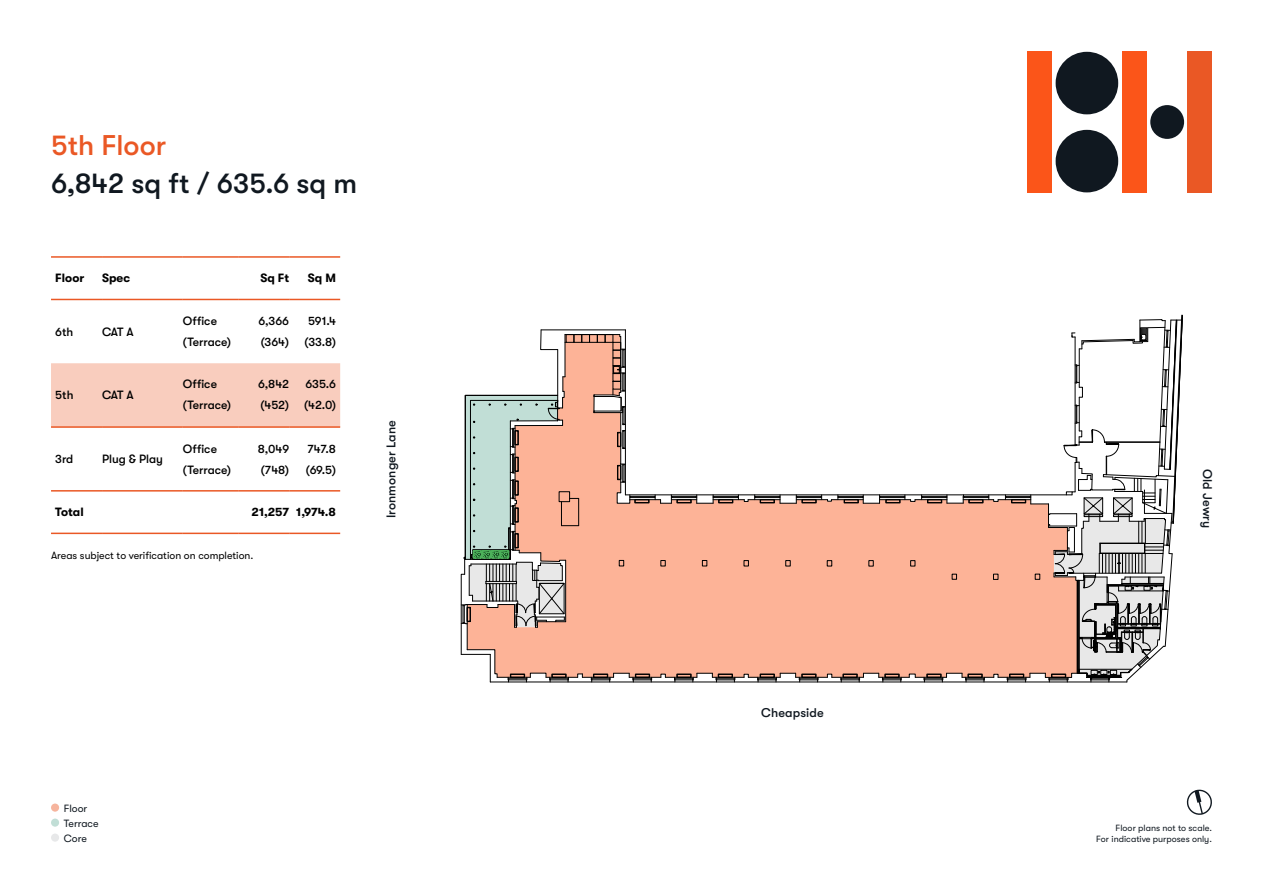
<style>
.page{position:relative;width:1263px;height:893px;background:#fff}
.page>*{position:absolute;margin:0;border:0;box-sizing:border-box;transform-origin:0 0}
.t1{font:500 28.5px "GT Walsheim";color:#101820}
.t2{font:500 28.5px "GT Walsheim";color:#ea5825}
.t3{font:500 12.6px "GT Walsheim";letter-spacing:.01em;color:#101820}
.t4{font:500 12px/21px "GT Walsheim";color:#000}
.t5{font:700 12px "GT Walsheim";color:#000}
.t6{font:10.5px "GT Walsheim";color:#000}
.t7{font:10.5px/15px "GT Walsheim";color:#101820}
.t8{font:9px/10.5px "GT Walsheim";color:#101820;text-align:right}
</style>
<div class="page">
<svg style="left:1186px;top:789px;width:26px;height:26px"></svg>
<div style="left:51px;top:803px;width:8px;height:9px;background:#f6b49d;border-radius:50%"></div>
<div style="left:51px;top:818px;width:8px;height:9px;background:#c1ded6;border-radius:50%"></div>
<div style="left:51px;top:833px;width:8px;height:9px;background:#e7e8e9;border-radius:50%"></div>
<div style="left:1027px;top:51px;width:24px;height:142px;background:#fb5519"></div>
<div style="left:1122px;top:51px;width:24px;height:142px;background:#fb5519"></div>
<div style="left:1188px;top:51px;width:24px;height:142px;background:#ea5825"></div>
<div style="left:1055px;top:52px;width:63px;height:62px;background:#101820;border-radius:50%"></div>
<div style="left:1055px;top:130px;width:63px;height:62px;background:#101820;border-radius:50%"></div>
<div style="left:1150px;top:105px;width:34px;height:34px;background:#101820;border-radius:50%"></div>
<svg style="left:583px;top:335px;width:422px;height:342px;fill:#fdb397"></svg>
<hr style="left:625px;top:494px;width:447px;height:1px;background:#000">
<hr style="left:625px;top:330px;width:1px;height:165px;background:#000">
<hr style="left:490px;top:681px;width:637px;height:1px;background:#000">
<hr style="left:541px;top:329px;width:84px;height:1px;background:#000">
<hr style="left:565px;top:334px;width:55px;height:1px;background:#000">
<hr style="left:620px;top:413px;width:1px;height:51px;background:#000">
<hr style="left:620px;top:337px;width:1px;height:55px;background:#000">
<svg style="left:909px;top:674px;width:7px;height:4px"></svg>
<hr style="left:582px;top:677px;width:32px;height:1px;background:#000">
<hr style="left:629px;top:677px;width:32px;height:1px;background:#000">
<hr style="left:665px;top:677px;width:32px;height:1px;background:#000">
<hr style="left:712px;top:677px;width:32px;height:1px;background:#000">
<hr style="left:748px;top:677px;width:32px;height:1px;background:#000">
<hr style="left:796px;top:677px;width:31px;height:1px;background:#000">
<hr style="left:832px;top:677px;width:31px;height:1px;background:#000">
<hr style="left:879px;top:677px;width:30px;height:1px;background:#000">
<hr style="left:915px;top:677px;width:31px;height:1px;background:#000">
<hr style="left:962px;top:677px;width:32px;height:1px;background:#000">
<hr style="left:998px;top:677px;width:32px;height:1px;background:#000">
<svg style="left:674px;top:673px;width:61px;height:9px"></svg>
<svg style="left:591px;top:673px;width:61px;height:9px"></svg>
<svg style="left:660px;top:674px;width:6px;height:4px"></svg>
<svg style="left:743px;top:674px;width:6px;height:4px"></svg>
<svg style="left:827px;top:674px;width:5px;height:4px"></svg>
<svg style="left:993px;top:674px;width:5px;height:4px"></svg>
<hr style="left:998px;top:499px;width:33px;height:1px;background:#000">
<hr style="left:915px;top:499px;width:32px;height:1px;background:#000">
<svg style="left:921px;top:495px;width:77px;height:9px"></svg>
<svg style="left:923px;top:673px;width:62px;height:9px"></svg>
<svg style="left:840px;top:673px;width:62px;height:9px"></svg>
<svg style="left:757px;top:673px;width:61px;height:9px"></svg>
<svg style="left:616px;top:464px;width:299px;height:40px"></svg>
<svg style="left:619px;top:560px;width:5px;height:6px"></svg>
<svg style="left:660px;top:560px;width:6px;height:6px"></svg>
<svg style="left:702px;top:560px;width:5px;height:6px"></svg>
<svg style="left:743px;top:560px;width:6px;height:6px"></svg>
<svg style="left:785px;top:560px;width:6px;height:6px"></svg>
<svg style="left:827px;top:560px;width:5px;height:6px"></svg>
<div style="left:868px;top:560px;width:6px;height:7px;border:1px solid #000"></div>
<svg style="left:910px;top:560px;width:5px;height:7px"></svg>
<svg style="left:952px;top:574px;width:5px;height:6px"></svg>
<svg style="left:993px;top:574px;width:5px;height:6px"></svg>
<div style="left:612px;top:342px;width:9px;height:9px;border:1px solid #000"></div>
<div style="left:581px;top:334px;width:9px;height:9px;border:1px solid #000"></div>
<div style="left:589px;top:334px;width:9px;height:9px;border:1px solid #000"></div>
<div style="left:597px;top:334px;width:9px;height:9px;border:1px solid #000"></div>
<div style="left:605px;top:334px;width:8px;height:9px;border:1px solid #000"></div>
<svg style="left:593px;top:349px;width:32px;height:100px;background:#d3a290"></svg>
<div style="left:593px;top:674px;width:15px;height:4px;border:1px solid #000"></div>
<div style="left:635px;top:674px;width:15px;height:4px;border:1px solid #000"></div>
<div style="left:676px;top:674px;width:16px;height:4px;border:1px solid #000"></div>
<div style="left:718px;top:674px;width:15px;height:4px;border:1px solid #000"></div>
<div style="left:760px;top:674px;width:15px;height:4px;border:1px solid #000"></div>
<div style="left:801px;top:674px;width:15px;height:4px;border:1px solid #000"></div>
<div style="left:842px;top:674px;width:16px;height:4px;border:1px solid #000"></div>
<div style="left:884px;top:674px;width:16px;height:4px;border:1px solid #000"></div>
<div style="left:926px;top:674px;width:15px;height:4px;border:1px solid #000"></div>
<div style="left:967px;top:674px;width:16px;height:4px;border:1px solid #000"></div>
<div style="left:617px;top:465px;width:4px;height:15px;border:1px solid #000"></div>
<div style="left:617px;top:432px;width:4px;height:15px;border:1px solid #000"></div>
<div style="left:634px;top:499px;width:15px;height:4px;border:1px solid #000"></div>
<div style="left:676px;top:499px;width:16px;height:4px;border:1px solid #000"></div>
<div style="left:718px;top:499px;width:15px;height:4px;border:1px solid #000"></div>
<div style="left:760px;top:499px;width:15px;height:4px;border:1px solid #000"></div>
<div style="left:801px;top:499px;width:16px;height:4px;border:1px solid #000"></div>
<div style="left:844px;top:499px;width:15px;height:4px;border:1px solid #000"></div>
<div style="left:885px;top:499px;width:15px;height:4px;border:1px solid #000"></div>
<div style="left:927px;top:499px;width:15px;height:4px;border:1px solid #000"></div>
<div style="left:968px;top:499px;width:15px;height:4px;border:1px solid #000"></div>
<svg style="left:1005px;top:315px;width:178px;height:367px"></svg>
<svg style="left:461px;top:329px;width:122px;height:353px"></svg>
<div style="left:51px;top:363px;width:289px;height:63px;background:#f9cdbe"></div>
<hr style="left:51px;top:256px;width:51px;height:2px;background:#ea5825">
<hr style="left:102px;top:256px;width:81px;height:2px;background:#ea5825">
<hr style="left:183px;top:256px;width:55px;height:2px;background:#ea5825">
<hr style="left:238px;top:256px;width:51px;height:2px;background:#ea5825">
<hr style="left:289px;top:256px;width:51px;height:2px;background:#ea5825">
<hr style="left:51px;top:299px;width:51px;height:1px;background:#ea5825">
<hr style="left:102px;top:299px;width:81px;height:1px;background:#ea5825">
<hr style="left:183px;top:299px;width:55px;height:1px;background:#ea5825">
<hr style="left:238px;top:299px;width:51px;height:1px;background:#ea5825">
<hr style="left:289px;top:299px;width:51px;height:1px;background:#ea5825">
<hr style="left:51px;top:490px;width:51px;height:2px;background:#ea5825">
<hr style="left:102px;top:490px;width:81px;height:2px;background:#ea5825">
<hr style="left:183px;top:490px;width:55px;height:2px;background:#ea5825">
<hr style="left:238px;top:490px;width:51px;height:2px;background:#ea5825">
<hr style="left:289px;top:490px;width:51px;height:2px;background:#ea5825">
<hr style="left:51px;top:533px;width:51px;height:1px;background:#ea5825">
<hr style="left:102px;top:533px;width:81px;height:1px;background:#ea5825">
<hr style="left:183px;top:533px;width:55px;height:1px;background:#ea5825">
<hr style="left:238px;top:533px;width:51px;height:1px;background:#ea5825">
<hr style="left:289px;top:533px;width:51px;height:1px;background:#ea5825">
<hr style="left:51px;top:426px;width:51px;height:2px;background:#ea5825">
<hr style="left:102px;top:426px;width:81px;height:2px;background:#ea5825">
<hr style="left:183px;top:426px;width:55px;height:2px;background:#ea5825">
<hr style="left:238px;top:426px;width:51px;height:2px;background:#ea5825">
<hr style="left:289px;top:426px;width:51px;height:2px;background:#ea5825">
<h1 class="t2" style="left:51px;top:130px;width:117px">5th Floor</h1>
<h1 class="t1" style="left:51px;top:167px;width:308px">6,842 sq ft / 635.6 sq m</h1>
<p class="t5" style="left:55px;top:272px;width:30px">Floor</p>
<p class="t5" style="left:102px;top:272px;width:30px">Spec</p>
<p class="t5" style="left:260px;top:272px;width:30px">Sq Ft</p>
<p class="t5" style="left:308px;top:272px;width:29px">Sq M</p>
<p class="t4" style="left:55px;top:321px;width:20px">6th</p>
<p class="t4" style="left:102px;top:321px;width:33px">CAT A</p>
<p class="t4" style="left:183px;top:311px;width:50px">Office (Terrace)</p>
<p class="t4" style="left:258px;top:311px;width:32px">6,366 (364)</p>
<p class="t4" style="left:304px;top:311px;width:33px;text-align:center">591.4 (33.8)</p>
<p class="t4" style="left:55px;top:384px;width:20px">5th</p>
<p class="t4" style="left:102px;top:384px;width:33px">CAT A</p>
<p class="t4" style="left:183px;top:374px;width:50px">Office (Terrace)</p>
<p class="t4" style="left:258px;top:374px;width:32px">6,842 (452)</p>
<p class="t4" style="left:304px;top:374px;width:33px">635.6 (42.0)</p>
<p class="t4" style="left:55px;top:448px;width:20px">3rd</p>
<p class="t4" style="left:102px;top:448px;width:62px">Plug &amp; Play</p>
<p class="t4" style="left:183px;top:438px;width:50px">Office (Terrace)</p>
<p class="t4" style="left:258px;top:438px;width:33px">8,049 (748)</p>
<p class="t4" style="left:306px;top:438px;width:31px">747.8 (69.5)</p>
<p class="t5" style="left:55px;top:505px;width:30px">Total</p>
<p class="t5" style="left:252px;top:505px;width:86px">21,257 1,974.8</p>
<p class="t6" style="left:51px;top:550px;width:204px">Areas subject to verification on completion.</p>
<p class="t3" style="left:384px;top:518px;width:99px;rotate:-90deg">Ironmonger Lane</p>
<p class="t7" style="left:64px;top:801px;width:36px">Floor<br>Terrace<br>Core</p>
<p class="t3" style="left:761px;top:706px;width:64px">Cheapside</p>
<p class="t3" style="left:1214px;top:469px;width:61px;rotate:90deg">Old Jewry</p>
<p class="t8" style="left:1096px;top:823px;width:117px">Floor plans not to scale.<br>For indicative purposes only.</p>
</div>
